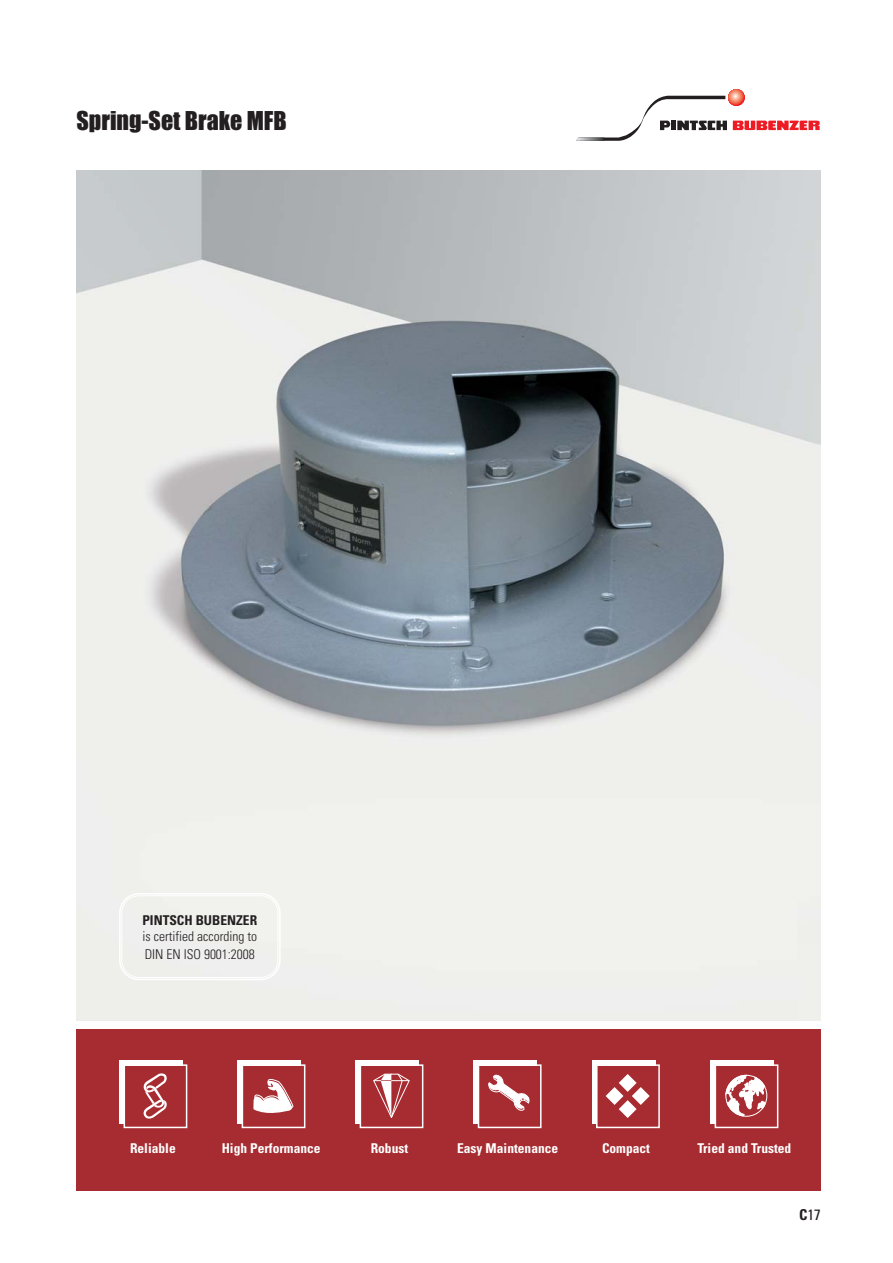
<style>
.page{position:relative;width:893px;height:1263px;background:#fff}
.page>*{position:absolute;margin:0;border:0;box-sizing:border-box;transform-origin:0 0}
.t1{font:24px "Impact";color:#231f20}
.t2{font:condensed 15px "Univers";color:#231f20}
.t3{font:700 condensed 13.5px "Univers";color:#fff}
.t4{font:300 condensed 13.5px/17.7px "Univers LT Std";color:#231f20}
.t5{font:700 condensed 13.5px "Univers LT Std";color:#231f20}
.s1{font-weight:700}
</style>
<div class="page">
<img style="left:77px;top:170px;width:744px;height:850px">
<div style="left:77px;top:1029px;width:744px;height:162px;background:#a72c31"></div>
<div style="left:119px;top:1060px;width:64px;height:64px;background:#fff"></div>
<div style="left:125px;top:1066px;width:61px;height:61px;background:#a72c31"></div>
<svg style="left:144px;top:1073px;width:23px;height:45px"></svg>
<div style="left:124px;top:1064px;width:63px;height:64px;border:2px solid #fff"></div>
<div style="left:237px;top:1060px;width:64px;height:64px;background:#fff"></div>
<div style="left:243px;top:1066px;width:61px;height:61px;background:#a72c31"></div>
<svg style="left:253px;top:1079px;width:41px;height:34px"></svg>
<div style="left:242px;top:1064px;width:63px;height:64px;border:2px solid #fff"></div>
<div style="left:355px;top:1060px;width:64px;height:64px;background:#fff"></div>
<div style="left:361px;top:1066px;width:61px;height:61px;background:#a72c31"></div>
<svg style="left:373px;top:1073px;width:37px;height:45px"></svg>
<div style="left:360px;top:1064px;width:63px;height:64px;border:2px solid #fff"></div>
<div style="left:473px;top:1060px;width:64px;height:64px;background:#fff"></div>
<div style="left:479px;top:1066px;width:61px;height:61px;background:#a72c31"></div>
<svg style="left:488px;top:1074px;width:42px;height:37px"></svg>
<div style="left:478px;top:1064px;width:64px;height:64px;border:2px solid #fff"></div>
<div style="left:592px;top:1060px;width:64px;height:64px;background:#fff"></div>
<div style="left:598px;top:1066px;width:60px;height:61px;background:#a72c31"></div>
<svg style="left:606px;top:1074px;width:44px;height:44px"></svg>
<div style="left:596px;top:1064px;width:64px;height:64px;border:2px solid #fff"></div>
<div style="left:710px;top:1060px;width:64px;height:64px;background:#fff"></div>
<div style="left:716px;top:1066px;width:61px;height:61px;background:#a72c31"></div>
<svg style="left:726px;top:1075px;width:39px;height:41px"></svg>
<div style="left:726px;top:1075px;width:41px;height:41px;border:1px solid #fff;border-radius:50%"></div>
<div style="left:715px;top:1064px;width:63px;height:64px;border:2px solid #fff"></div>
<svg style="left:576px;top:89px;width:244px;height:52px"></svg>
<svg style="left:118px;top:892px;width:163px;height:89px"></svg>
<h1 class="t1" style="left:77px;top:113px;width:212px">Spring-Set Brake MFB</h1>
<p class="t5" style="left:142px;top:915px;width:116px">PINTSCH BUBENZER</p>
<p class="t4" style="left:142px;top:928px;width:116px">is certified according to<br>DIN EN ISO 9001:2008</p>
<p class="t3" style="left:130px;top:1143px;width:47px">Reliable</p>
<p class="t3" style="left:222px;top:1143px;width:100px">High Performance</p>
<p class="t3" style="left:371px;top:1143px;width:39px">Robust</p>
<p class="t3" style="left:457px;top:1143px;width:103px">Easy Maintenance</p>
<p class="t3" style="left:602px;top:1143px;width:49px">Compact</p>
<p class="t3" style="left:697px;top:1143px;width:95px">Tried and Trusted</p>
<p class="t2" style="left:799px;top:1209px;width:23px"><span class="s1">C</span>17</p>
</div>
